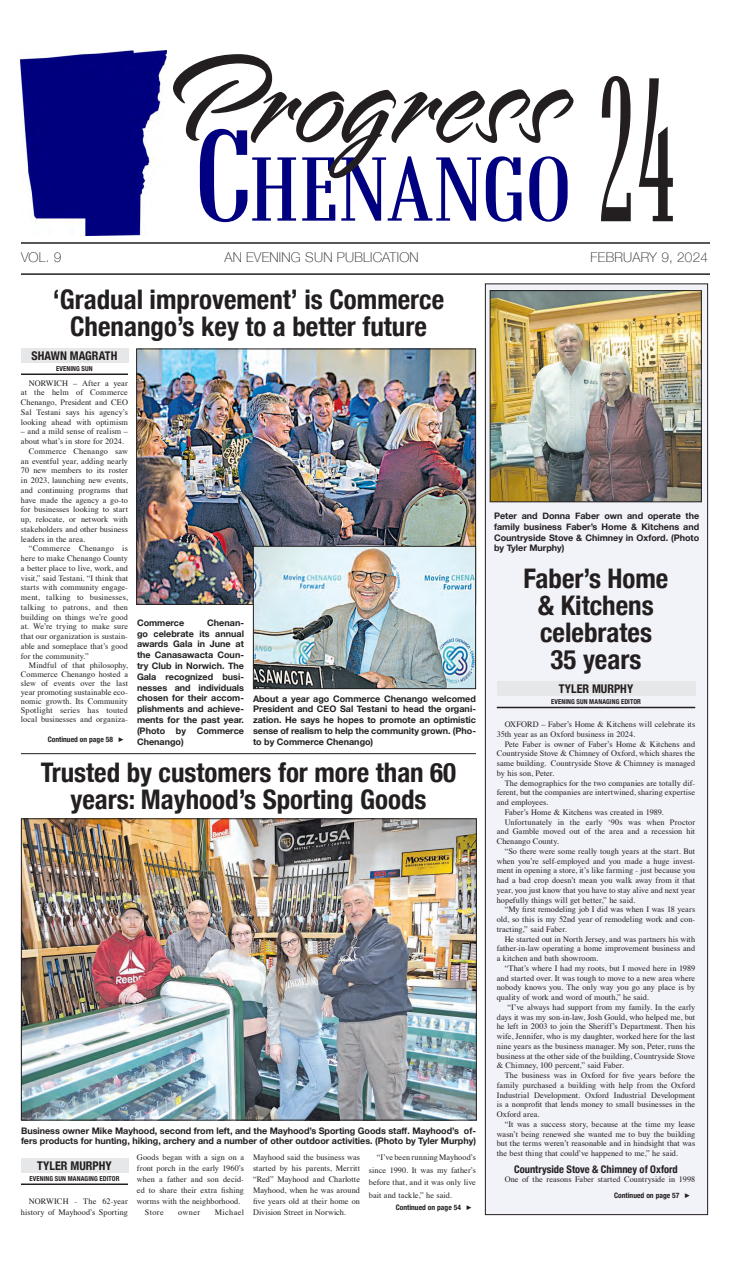
<style>
.page{position:relative;width:729px;height:1269px;background:#fff}
.page>*{position:absolute;margin:0;border:0;box-sizing:border-box;transform-origin:0 0}
.body_progress{font:150px "Alpine Script";color:#231f20}
.body_progress-2{font:94.5px "Baltica Extra Cond";letter-spacing:.005em;color:#000080;scale:1.25 1}
.Headline_sans_36{font:700 condensed 27px/27px "Helvetica Neue";color:#231f20;text-align:center}
.t1{font:100 13.5px "Helvetica Neue";letter-spacing:.02em;color:#231f20}
.Byline_name{font:700 condensed 12px "Helvetica Neue";color:#231f20}
.Subhead{font:700 condensed 10.5px "Helvetica Neue";color:#231f20}
.Cutline{font:700 9px/10.8px "Helvetica Neue";color:#231f20;text-align:justify}
.body_progress-3{font:8.25px/9.8px "Times";letter-spacing:.005em;color:#231f20;text-align:justify}
.body_progress-4{font:8.25px "Times";letter-spacing:.04em;color:#231f20}
.Continued{font:700 condensed 7.5px "Helvetica Neue";color:#231f20}
.Byline_title{font:700 condensed 6.75px "Helvetica Neue";letter-spacing:.015em;color:#231f20}
.s1{font-size:135px}
</style>
<div class="page">
<div style="left:485px;top:284px;width:223px;height:931px;background:#f2f2f9"></div>
<div style="left:485px;top:284px;width:223px;height:931px;border:1px solid #231f20"></div>
<img style="left:492px;top:292px;width:208px;height:208px">
<div style="left:490px;top:290px;width:212px;height:212px;border:1px solid #231f20"></div>
<hr style="left:21px;top:242px;width:689px;height:2px;background:#231f20">
<hr style="left:21px;top:273px;width:689px;height:2px;background:#231f20">
<img style="left:21px;top:51px;width:145px;height:184px">
<svg style="left:601px;top:76px;width:72px;height:145px"></svg>
<div style="left:21px;top:348px;width:107px;height:14px;background:#e6e7e9"></div>
<hr style="left:21px;top:374px;width:107px;height:1px;background:#231f20">
<img style="left:138px;top:351px;width:336px;height:252px">
<div style="left:136px;top:349px;width:340px;height:256px;border:1px solid #231f20"></div>
<img style="left:255px;top:548px;width:219px;height:139px">
<div style="left:253px;top:546px;width:223px;height:143px;border:1px solid #231f20"></div>
<hr style="left:21px;top:753px;width:455px;height:1px;background:#231f20">
<img style="left:23px;top:820px;width:452px;height:298px">
<div style="left:21px;top:818px;width:456px;height:302px;border:1px solid #231f20"></div>
<div style="left:497px;top:682px;width:198px;height:14px;background:#e6e7e9"></div>
<hr style="left:497px;top:707px;width:198px;height:1px;background:#231f20">
<div style="left:21px;top:1158px;width:107px;height:14px;background:#e6e7e9"></div>
<hr style="left:21px;top:1184px;width:107px;height:1px;background:#231f20">
<p class="body_progress" style="left:164px;top:28px;width:401px">Progress</p>
<p class="body_progress-2" style="left:194px;top:136px;width:304px"><span class="s1">C</span>HENANGO</p>
<p class="t1" style="left:21px;top:247px;width:42px">VOL. 9</p>
<p class="t1" style="left:224px;top:247px;width:196px">AN EVENING SUN PUBLICATION</p>
<p class="t1" style="left:591px;top:247px;width:119px">FEBRUARY 9, 2024</p>
<p class="Headline_sans_36" style="left:53px;top:284px;width:393px">‘Gradual improvement’ is Commerce<br>Chenango’s key to a better future</p>
<p class="Byline_name" style="left:32px;top:346px;width:87px">SHAWN MAGRATH</p>
<p class="Byline_title" style="left:56px;top:363px;width:38px">EVENING SUN</p>
<p class="body_progress-3" style="left:21px;top:377px;width:109px;text-indent:8px">NORWICH – After a year at the helm of Commerce Chenango, President and CEO Sal Testani says his agency’s looking ahead with optimism</p>
<p class="body_progress-3" style="left:21px;top:426px;width:109px">– and a mild sense of realism – about what’s in store for 2024.</p>
<p class="body_progress-3" style="left:21px;top:445px;width:109px;text-indent:8px">Commerce Chenango saw an eventful year, adding nearly 70 new members to its roster in 2023, launching new events, and continuing programs that have made the agency a go-to for businesses looking to start up, relocate, or network with stakeholders and other business leaders in the area.</p>
<p class="body_progress-3" style="left:21px;top:543px;width:109px;text-indent:8px">“Commerce Chenango is here to make Chenango County a better place to live, work, and visit,” said Testani. “I think that starts with community engage&shy;ment, talking to businesses, talking to patrons, and then building on things we’re good at. We’re trying to make sure that our organization is sustain&shy;able and someplace that’s good for the community.”</p>
<p class="body_progress-3" style="left:21px;top:660px;width:109px;line-height:9px;text-indent:8px">Mindful of that philosophy, Commerce Chenango hosted a slew of events over the last year promoting sustainable eco&shy;nomic growth. Its Community Spotlight series has touted local businesses and organiza-</p>
<p class="Cutline" style="left:137px;top:617px;width:109px;text-indent:70px">Chenan&shy;go celebrate its annual awards Gala in June at the Canasawacta Coun&shy;try Club in Norwich. The Gala recognized busi&shy;nesses and individuals chosen for their accom&shy;plishments and achieve&shy;ments for the past year. (Photo by Commerce Chenango)</p>
<p class="Cutline" style="left:137px;top:617px;width:49px">Commerce</p>
<p class="Cutline" style="left:253px;top:693px;width:225px">About a year ago Commerce Chenango welcomed President and CEO Sal Testani to head the organi&shy;zation. He says he hopes to promote an optimistic sense of realism to help the community grown. (Pho&shy;to by Commerce Chenango)</p>
<p class="Headline_sans_36" style="left:41px;top:757px;width:417px">Trusted by customers for more than 60 years: Mayhood’s Sporting Goods</p>
<p class="Continued" style="left:48px;top:733px;width:82px">Continued on page 58✔</p>
<p class="Cutline" style="left:21px;top:1125px;width:457px">Business owner Mike Mayhood, second from left, and the Mayhood’s Sporting Goods staff. Mayhood’s of&shy;fers products for hunting, hiking, archery and a number of other outdoor activities. (Photo by Tyler Murphy)</p>
<p class="Byline_name" style="left:37px;top:1156px;width:76px">TYLER MURPHY</p>
<p class="Byline_title" style="left:29px;top:1173px;width:92px">EVENING SUN MANAGING EDITOR</p>
<p class="body_progress-3" style="left:21px;top:1196px;width:109px;line-height:10.6px;text-align:right">NORWICH - The 62-year history of Mayhood’s Sporting</p>
<p class="body_progress-3" style="left:137px;top:1151px;width:109px;line-height:10.9px">Goods began with a sign on a front porch in the early 1960’s when a father and son decid&shy;ed to share their extra fishing worms with the neighborhood.</p>
<p class="body_progress-3" style="left:145px;top:1207px;width:20px">Store</p>
<p class="body_progress-3" style="left:178px;top:1207px;width:23px">owner</p>
<p class="body_progress-4" style="left:215px;top:1205px;width:31px">Michael</p>
<p class="body_progress-3" style="left:253px;top:1151px;width:109px;line-height:10.9px">Mayhood said the business was started by his parents, Merritt “Red” Mayhood and Charlotte Mayhood, when he was around five years old at their home on Division Street in Norwich.</p>
<p class="body_progress-3" style="left:369px;top:1151px;width:109px;line-height:12.4px;text-indent:8px">“I’ve been running Mayhood’s since 1990. It was my father’s before that, and it was only live bait and tackle,” he said.</p>
<p class="Continued" style="left:396px;top:1201px;width:82px">Continued on page 54✔</p>
<p class="Cutline" style="left:494px;top:511px;width:207px">Peter and Donna Faber own and operate the family business Faber’s Home &amp; Kitchens and Countryside Stove &amp; Chimney in Oxford. (Photo by Tyler Murphy)</p>
<p class="Headline_sans_36" style="left:524px;top:563px;width:146px">Faber’s Home &amp; Kitchens celebrates<br>35 years</p>
<p class="Byline_name" style="left:559px;top:679px;width:76px">TYLER MURPHY</p>
<p class="Byline_title" style="left:551px;top:696px;width:92px">EVENING SUN MANAGING EDITOR</p>
<p class="body_progress-3" style="left:497px;top:719px;width:200px;text-indent:8px">OXFORD – Faber’s Home &amp; Kitchens will celebrate its<br>35th year as an Oxford business in 2024.</p>
<p class="body_progress-3" style="left:497px;top:738px;width:200px;text-indent:8px">Pete Faber is owner of Faber’s Home &amp; Kitchens and Countryside Stove &amp; Chimney of Oxford, which shares the same building. Countryside Stove &amp; Chimney is managed by his son, Peter.</p>
<p class="body_progress-3" style="left:497px;top:777px;width:200px;text-indent:8px">The demographics for the two companies are totally dif&shy;ferent, but the companies are intertwined, sharing expertise and employees.</p>
<p class="body_progress-3" style="left:505px;top:806px;width:160px">Faber’s Home &amp; Kitchens was created in 1989.</p>
<p class="body_progress-3" style="left:497px;top:816px;width:200px;text-indent:8px">Unfortunately in the early ‘90s was when Proctor and Gamble moved out of the area and a recession hit Chenango County.</p>
<p class="body_progress-3" style="left:497px;top:845px;width:200px;text-indent:8px">“So there were some really tough years at the start. But when you’re self-employed and you made a huge invest&shy;ment in opening a store, it’s like farming - just because you had a bad crop doesn’t mean you walk away from it that year, you just know that you have to stay alive and next year hopefully things will get better,” he said.</p>
<p class="body_progress-3" style="left:497px;top:904px;width:200px;text-indent:8px">“My first remodeling job I did was when I was 18 years old, so this is my 52nd year of remodeling work and con&shy;tracting,” said Faber.</p>
<p class="body_progress-3" style="left:497px;top:933px;width:200px;text-indent:8px">He started out in North Jersey, and was partners his with father-in-law operating a home improvement business and a kitchen and bath showroom.</p>
<p class="body_progress-3" style="left:497px;top:962px;width:200px;text-indent:8px">“That’s where I had my roots, but I moved here in 1989 and started over. It was tough to move to a new area where nobody knows you. The only way you go any place is by quality of work and word of mouth,” he said.</p>
<p class="body_progress-3" style="left:497px;top:1001px;width:200px;text-indent:11px">“I’ve always had support from my family. In the early days it was my son-in-law, Josh Gould, who helped me, but he left in 2003 to join the Sheriff’s Department. Then his wife, Jennifer, who is my daughter, worked here for the last nine years as the business manager. My son, Peter, runs the business at the other side of the building, Countryside Stove &amp; Chimney, 100 percent,” said Faber.</p>
<p class="body_progress-3" style="left:497px;top:1070px;width:200px;text-indent:8px">The business was in Oxford for five years before the family purchased a building with help from the Oxford Industrial Development. Oxford Industrial Development is a nonprofit that lends money to small businesses in the Oxford area.</p>
<p class="body_progress-3" style="left:497px;top:1119px;width:200px;text-indent:8px">“It was a success story, because at the time my lease wasn’t being renewed she wanted me to buy the building but the terms weren’t reasonable and in hindsight that was the best thing that could’ve happened to me,” he said.</p>
<p class="Subhead" style="left:514px;top:1160px;width:165px">Countryside Stove &amp; Chimney of Oxford</p>
<p class="body_progress-3" style="left:505px;top:1174px;width:192px">One of the reasons Faber started Countryside in 1998</p>
<p class="Continued" style="left:614px;top:1189px;width:82px">Continued on page 57✔</p>
</div>
